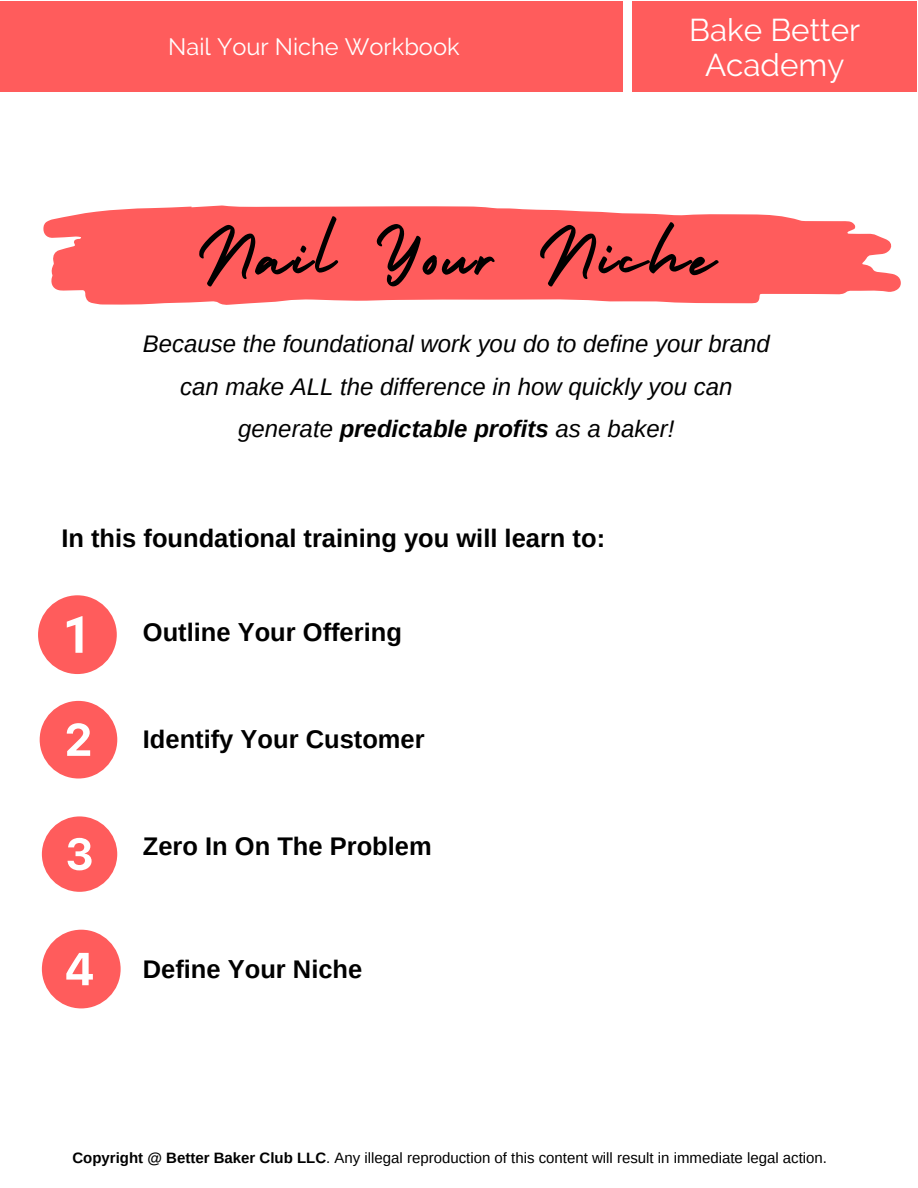
<style>
.page{position:relative;width:918px;height:1188px;background:#fff}
.page>*{position:absolute;margin:0;border:0;box-sizing:border-box;transform-origin:0 0}
.t1{font:81px "Holiday";letter-spacing:.05em;color:#000}
.t2{font:31.35px/34.8px "Raleway";color:#fff;text-align:center}
.t3{font:700 25.5px "Arimo";color:#000}
.t4{font:italic 24px/42.8px "Arimo";color:#000;text-align:center}
.t5{font:23.7px "Raleway";color:#fff}
.t6{font:15px "Arimo";color:#000}
.s1{font-weight:700}
</style>
<div class="page">
<div style="left:0;top:1px;width:622px;height:91px;background:#ff5c5c"></div>
<div style="left:632px;top:1px;width:285px;height:91px;background:#ff5c5c"></div>
<svg style="left:43px;top:205px;width:858px;height:100px;background:#ff7373"></svg>
<svg style="left:38px;top:595px;width:79px;height:79px"></svg>
<svg style="left:40px;top:701px;width:77px;height:78px"></svg>
<svg style="left:42px;top:816px;width:75px;height:76px"></svg>
<svg style="left:42px;top:930px;width:79px;height:78px"></svg>
<p class="t5" style="left:168px;top:33px;width:293px">Nail Your Niche Workbook</p>
<h2 class="t2" style="left:689px;top:12px;width:172px">Bake Better<br>Academy</h2>
<h1 class="t1" style="left:197px;top:194px;width:520px">Nail Your Niche</h1>
<p class="t4" style="left:143px;top:322px;width:628px">Because the foundational work you do to define your brand can make ALL the difference in how quickly you can generate <span class="s1">predictable profits</span> as a baker!</p>
<p class="t3" style="left:61px;top:524px;width:545px">In this foundational training you will learn to:</p>
<p class="t3" style="left:143px;top:618px;width:261px">Outline Your Offering</p>
<p class="t3" style="left:143px;top:725px;width:283px">Identify Your Customer</p>
<p class="t3" style="left:143px;top:832px;width:290px">Zero In On The Problem</p>
<p class="t3" style="left:143px;top:954px;width:221px">Define Your Niche</p>
<p class="t6" style="left:72px;top:1149px;width:756px"><span class="s1">Copyright @ Better Baker Club LLC</span>. Any illegal reproduction of this content will result in immediate legal action.</p>
</div>
